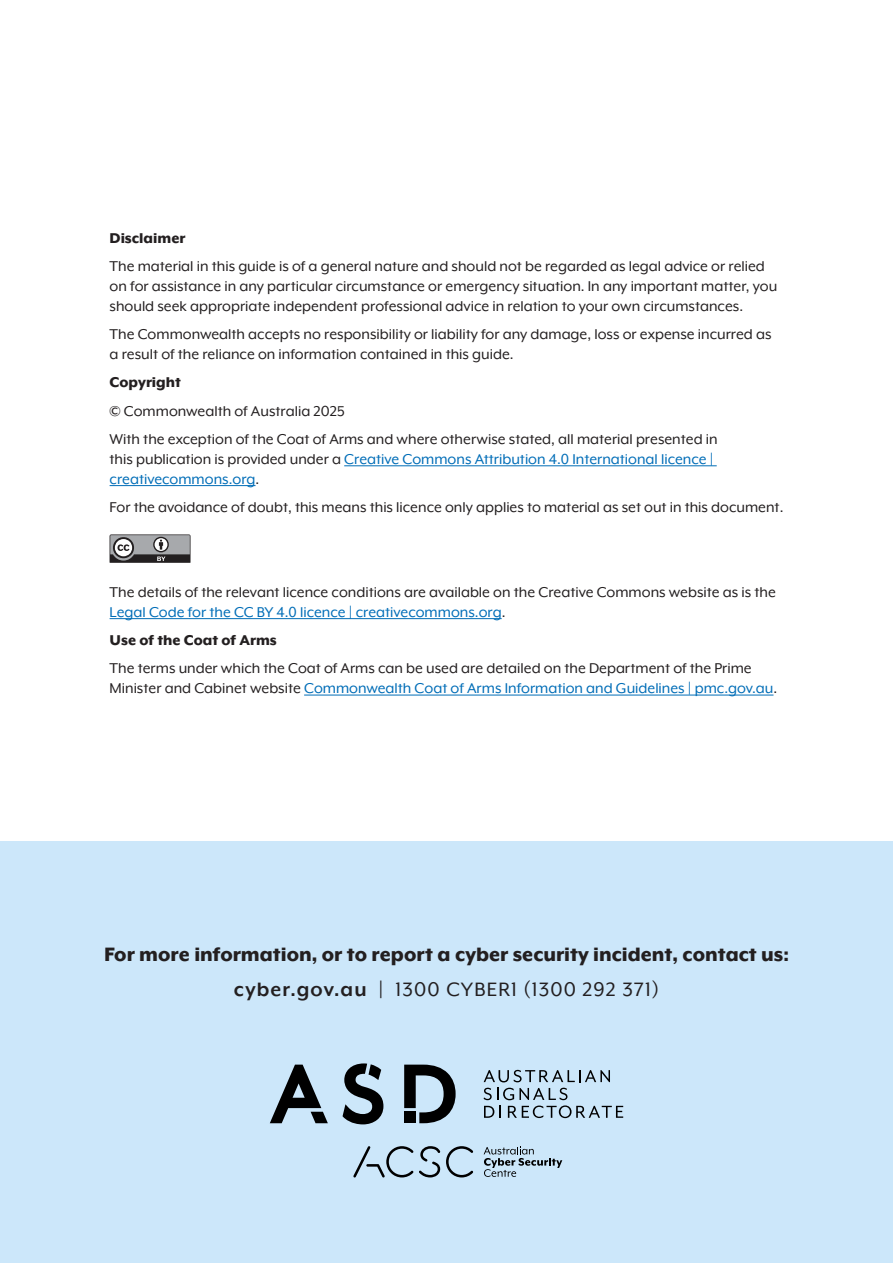
<style>
.page{position:relative;width:893px;height:1263px;background:#fff}
.page>*{position:absolute;margin:0;border:0;box-sizing:border-box;transform-origin:0 0}
.t1{font:800 22.5px "Mr Eaves XL Mod OT";color:#231f20}
.t2{font:22.5px "Mr Eaves XL Mod OT";letter-spacing:.05em;color:#231f20}
.Disclaimer{font:16.5px/19.8px "Mr Eaves XL Mod OT";color:#231f20}
.Disclaimer-2{font:800 16.5px "Mr Eaves XL Mod OT";color:#231f20}
.s1{color:#006db7}
.s2{font-weight:700}
</style>
<div class="page">
<div style="left:0;top:841px;width:893px;height:422px;background:#cce7fa"></div>
<svg style="left:110px;top:534px;width:80px;height:29px;background:#828283"></svg>
<svg style="left:484px;top:1147px;width:78px;height:30px"></svg>
<svg style="left:446px;top:1146px;width:27px;height:31px"></svg>
<svg style="left:353px;top:1146px;width:60px;height:31px"></svg>
<svg style="left:419px;top:1146px;width:21px;height:31px"></svg>
<svg style="left:404px;top:1064px;width:52px;height:59px"></svg>
<div style="left:404px;top:1112px;width:12px;height:11px;background:#000"></div>
<svg style="left:343px;top:1063px;width:40px;height:61px"></svg>
<svg style="left:270px;top:1064px;width:58px;height:59px"></svg>
<svg style="left:484px;top:1088px;width:139px;height:30px"></svg>
<svg style="left:484px;top:1070px;width:126px;height:12px"></svg>
<hr style="left:344px;top:465px;width:373px;height:1px;background:#006db7">
<hr style="left:110px;top:485px;width:146px;height:1px;background:#006db7">
<hr style="left:110px;top:618px;width:392px;height:1px;background:#006db7">
<hr style="left:304px;top:695px;width:469px;height:1px;background:#006db7">
<p class="Disclaimer-2" style="left:110px;top:229px;width:77px">Disclaimer</p>
<p class="Disclaimer" style="left:110px;top:257px;width:669px">The material in this guide is of a general nature and should not be regarded as legal advice or relied on for assistance in any particular circumstance or emergency situation. In any important matter, you should seek appropriate independent professional advice in relation to your own circumstances.</p>
<p class="Disclaimer" style="left:110px;top:324px;width:663px">The Commonwealth accepts no responsibility or liability for any damage, loss or expense incurred as a result of the reliance on information contained in this guide.</p>
<p class="Disclaimer-2" style="left:110px;top:373px;width:73px">Copyright</p>
<p class="Disclaimer" style="left:110px;top:401px;width:237px">© Commonwealth of Australia 2025</p>
<p class="Disclaimer" style="left:110px;top:429px;width:610px">With the exception of the Coat of Arms and where otherwise stated, all material presented in this publication is provided under a <span class="s1">Creative Commons Attribution 4.0 International licence | creativecommons.org</span>.</p>
<p class="Disclaimer" style="left:110px;top:497px;width:675px">For the avoidance of doubt, this means this licence only applies to material as set out in this document.</p>
<p class="Disclaimer" style="left:110px;top:582px;width:668px">The details of the relevant licence conditions are available on the Creative Commons website as is the<br><span class="s1">Legal Code for the CC BY 4.0 licence | creativecommons.org</span>.</p>
<p class="Disclaimer-2" style="left:110px;top:631px;width:169px">Use of the Coat of Arms</p>
<p class="Disclaimer" style="left:110px;top:658px;width:669px">The terms under which the Coat of Arms can be used are detailed on the Department of the Prime<br>Minister and Cabinet website <span class="s1">Commonwealth Coat of Arms Information and Guidelines | pmc.gov.au</span>.</p>
<p class="t1" style="left:104px;top:941px;width:686px">For more information, or to report a cyber security incident, contact us:</p>
<p class="t2" style="left:234px;top:977px;width:427px"><span class="s2">cyber.gov.au</span> | 1300 CYBER1 (1300 292 371)</p>
</div>
